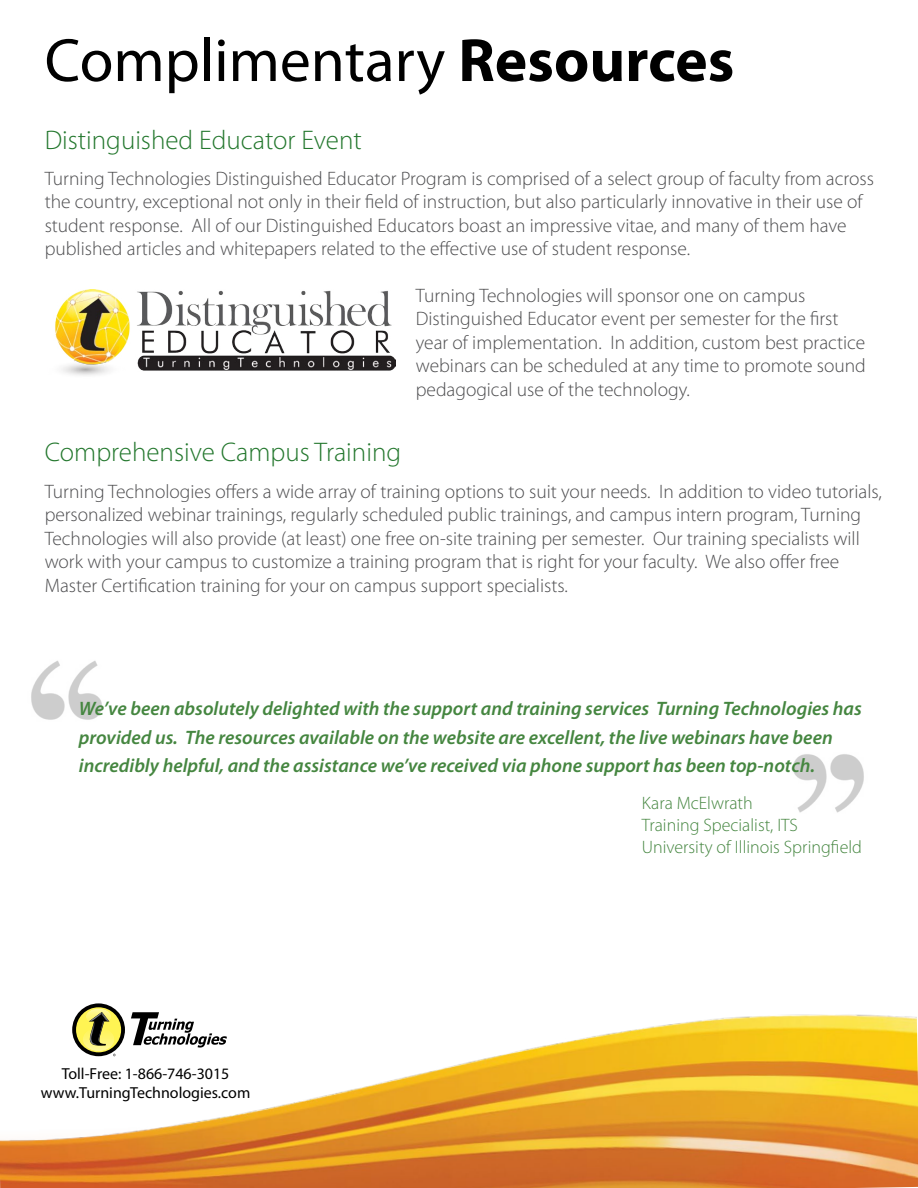
<style>
.page{position:relative;width:918px;height:1188px;background:#fff}
.page>*{position:absolute;margin:0;border:0;box-sizing:border-box;transform-origin:0 0}
.t1{font:61.5px "Myriad Pro";color:#000}
.t2{font:300 27px "Myriad Pro";color:#23772d}
.t3{font:300 19.5px/23.4px "Myriad Pro";color:#4d4d4f}
.t4{font:italic 600 19.5px/28.5px "Myriad Pro";color:#458640}
.t5{font:300 18px/21.6px "Myriad Pro";color:#458640}
.t6{font:15.9px/19.2px "Myriad Pro";color:#000;text-align:center}
.s1{font-weight:700}
</style>
<div class="page">
<img style="left:0;top:1004px;width:918px;height:184px">
<svg style="left:72px;top:1003px;width:53px;height:53px"></svg>
<div style="left:76px;top:1007px;width:45px;height:45px;background:#fff453;border-radius:50%"></div>
<svg style="left:83px;top:1027px;width:31px;height:24px"></svg>
<svg style="left:86px;top:1009px;width:25px;height:16px"></svg>
<svg style="left:131px;top:1012px;width:96px;height:36px"></svg>
<svg style="left:89px;top:1012px;width:20px;height:34px"></svg>
<img style="left:55px;top:289px;width:341px;height:87px">
<img style="left:31px;top:660px;width:71px;height:60px">
<img style="left:793px;top:754px;width:71px;height:59px">
<h1 class="t1" style="left:45px;top:22px;width:691px">Complimentary <span class="s1">Resources</span></h1>
<h2 class="t2" style="left:45px;top:124px;width:319px">Distinguished Educator Event</h2>
<p class="t3" style="left:45px;top:167px;width:831px">Turning Technologies Distinguished Educator Program is comprised of a select group of faculty from across the country, exceptional not only in their field of instruction, but also particularly innovative in their use of student response. All of our Distinguished Educators boast an impressive vitae, and many of them have published articles and whitepapers related to the effective use of student response.</p>
<p class="t3" style="left:416px;top:284px;width:452px">Turning Technologies will sponsor one on campus Distinguished Educator event per semester for the first year of implementation. In addition, custom best practice webinars can be scheduled at any time to promote sound pedagogical use of the technology.</p>
<h2 class="t2" style="left:45px;top:436px;width:358px">Comprehensive Campus Training</h2>
<p class="t3" style="left:45px;top:480px;width:839px">Turning Technologies offers a wide array of training options to suit your needs. In addition to video tutorials, personalized webinar trainings, regularly scheduled public trainings, and campus intern program, Turning Technologies will also provide (at least) one free on-site training per semester. Our training specialists will work with your campus to customize a training program that is right for your faculty. We also offer free Master Certification training for your on campus support specialists.</p>
<p class="t4" style="left:79px;top:694px;width:784px">We’ve been absolutely delighted with the support and training services Turning Technologies has provided us. The resources available on the website are excellent, the live webinars have been incredibly helpful, and the assistance we’ve received via phone support has been top-notch.</p>
<p class="t5" style="left:642px;top:792px;width:222px">Kara McElwrath<br>Training Specialist, ITS<br>University of Illinois Springfield</p>
<p class="t6" style="left:41px;top:1064px;width:211px">Toll-Free: 1-866-746-3015 www.TurningTechnologies.com</p>
</div>
